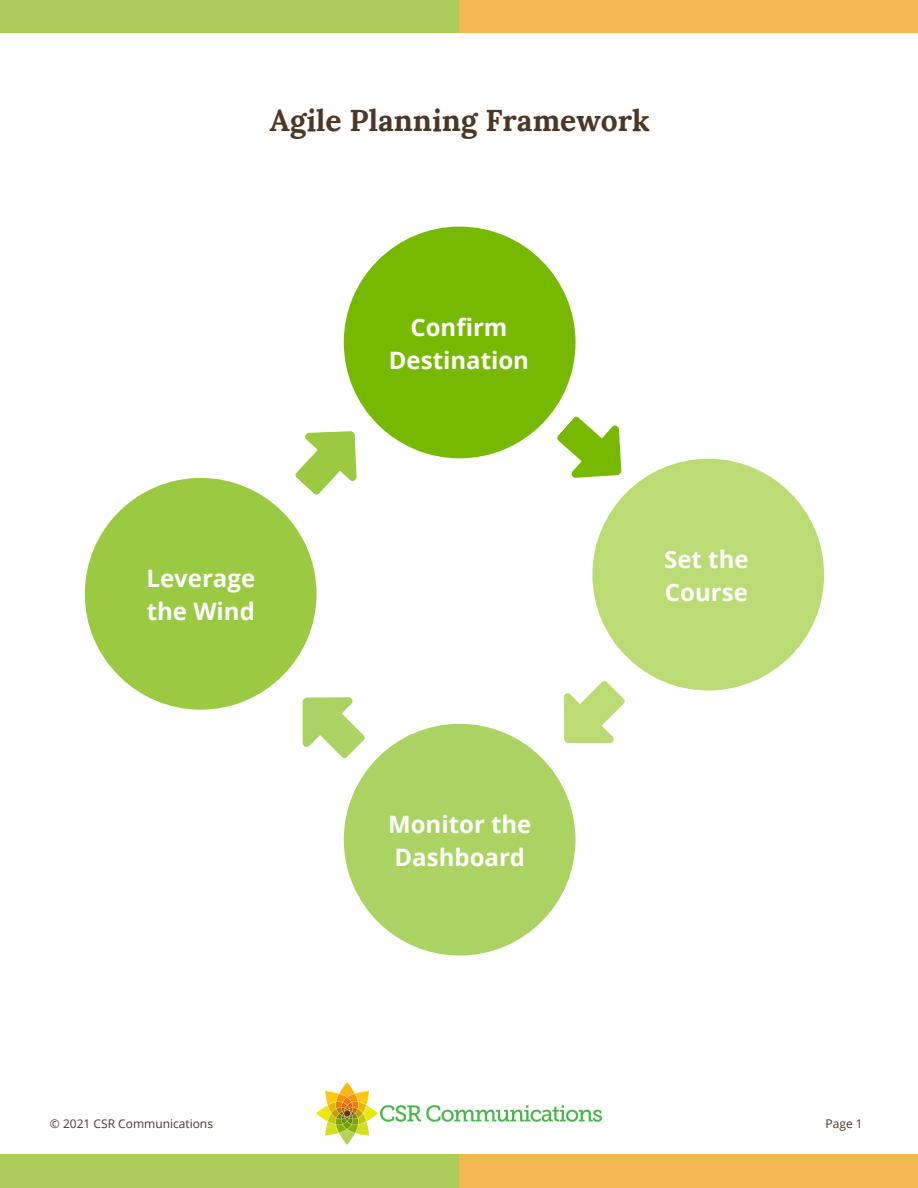
<style>
.page{position:relative;width:918px;height:1188px;background:#fff}
.page>*{position:absolute;margin:0;border:0;box-sizing:border-box;transform-origin:0 0}
.t1{font:700 30px "Lora";color:#4c3725}
.t2{font:700 24px/32.7px "Open Sans";color:#fff}
.t3{font:12px "Open Sans";color:#4c3725}
</style>
<div class="page">
<img style="left:317px;top:1082px;width:285px;height:62px">
<div style="left:0;top:0;width:459px;height:33px;background:#accc5b"></div>
<div style="left:459px;top:0;width:459px;height:33px;background:#f5b74f"></div>
<div style="left:0;top:1155px;width:460px;height:33px;background:#accc5b"></div>
<div style="left:460px;top:1155px;width:458px;height:33px;background:#f5b74f"></div>
<div style="left:85px;top:478px;width:232px;height:232px;background:#99ca41;border-radius:50%"></div>
<div style="left:592px;top:459px;width:232px;height:231px;background:#bbdb75;border-radius:50%"></div>
<div style="left:344px;top:724px;width:232px;height:232px;background:#abd362;border-radius:50%"></div>
<div style="left:344px;top:227px;width:232px;height:231px;background:#77b800;border-radius:50%"></div>
<svg style="left:544px;top:401px;width:99px;height:98px"></svg>
<svg style="left:280px;top:675px;width:99px;height:98px"></svg>
<svg style="left:295px;top:409px;width:83px;height:86px"></svg>
<svg style="left:541px;top:667px;width:99px;height:99px"></svg>
<p class="t1" style="left:270px;top:101px;width:382px">Agile Planning Framework</p>
<p class="t2" style="left:147px;top:562px;width:110px">Leverage the Wind</p>
<p class="t2" style="left:389px;top:310px;width:142px;text-align:center">Confirm<br>Destination</p>
<p class="t2" style="left:388px;top:807px;width:145px">Monitor the<br>Dashboard</p>
<p class="t2" style="left:664px;top:542px;width:86px">Set the<br>Course</p>
<p class="t3" style="left:50px;top:1115px;width:165px">© 2021 CSR Communications</p>
<p class="t3" style="left:826px;top:1115px;width:39px">Page 1</p>
</div>
